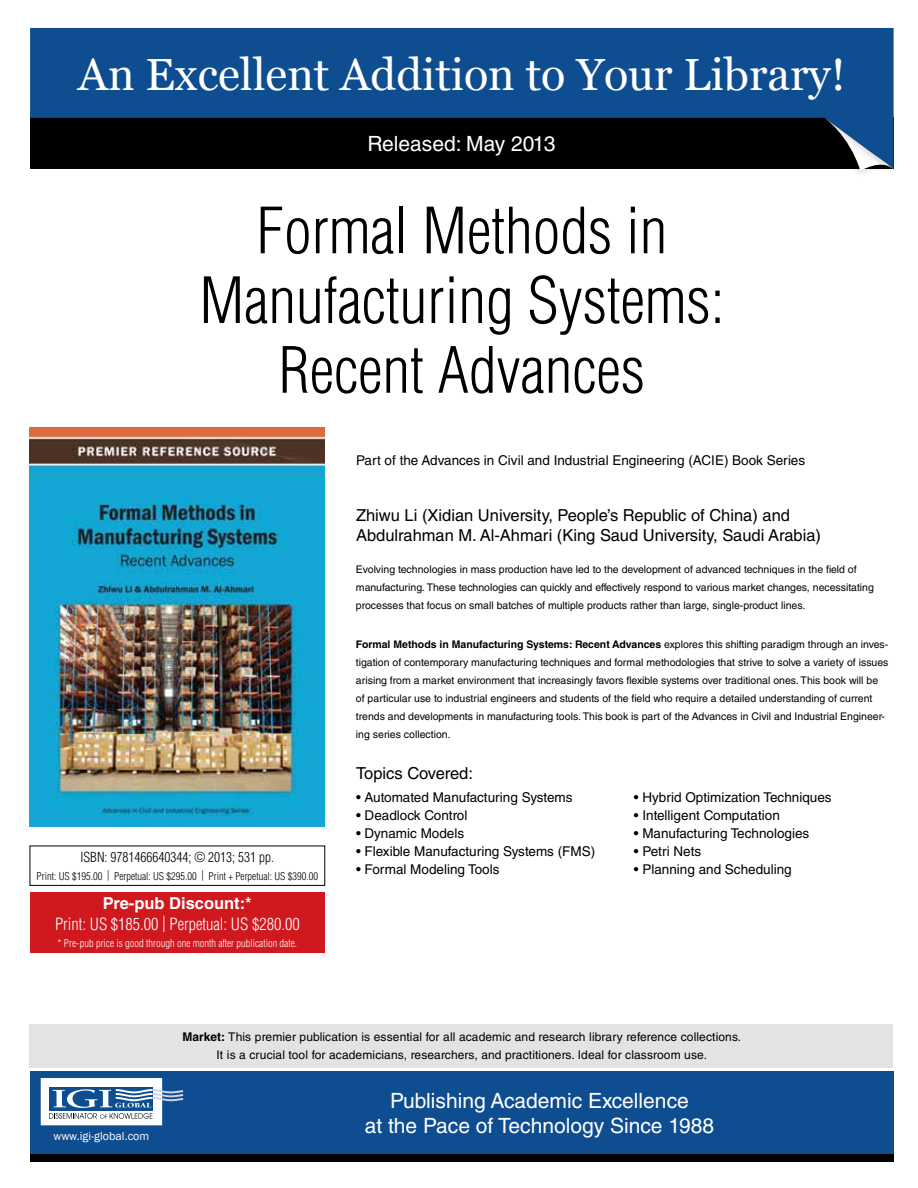
<style>
.page{position:relative;width:918px;height:1188px;background:#fff}
.page>*{position:absolute;margin:0;border:0;box-sizing:border-box;transform-origin:0 0}
.t1{font:300 condensed 62.25px/69.8px "Helvetica LT Std";color:#000;text-align:center}
.t2{font:45px "Vani";color:#fff}
.t3{font:21px/25.2px "Helvetica LT Std";color:#fff;text-align:center}
.t4{font:16.5px/19.8px "Helvetica LT Std";color:#000}
.t5{font:300 condensed 16.5px "Helvetica LT Std";color:#fff}
.t6{font:700 16.5px "Helvetica LT Std";color:#fff}
.t7{font:13.5px "Helvetica LT Std";color:#000}
.t8{font:300 condensed 13.5px "Helvetica LT Std";color:#000}
.t9{font:12px/18px "Helvetica LT Std";letter-spacing:.01em;color:#000;text-align:center}
.t10{font:12px "Franklin Gothic";color:#fff}
.t11{font:10.5px/18px "Helvetica LT Std";color:#000}
.t12{font:300 condensed 10.5px "Helvetica LT Std";color:#000}
.t13{font:300 condensed 10.5px "Helvetica LT Std";color:#fff}
.s1{font-weight:700}
</style>
<div class="page">
<div style="left:30px;top:846px;width:295px;height:40px;border:1px solid #000"></div>
<div style="left:30px;top:1154px;width:864px;height:8px;background:#000"></div>
<svg style="left:30px;top:28px;width:864px;height:141px;background:#09325f"></svg>
<div style="left:816px;top:114px;width:78px;height:63px;background:#000;opacity:.2"></div>
<svg style="left:824px;top:118px;width:69px;height:53px;background:#385574"></svg>
<div style="left:30px;top:1071px;width:864px;height:83px;background:#0f4d91"></div>
<div style="left:40px;top:1078px;width:123px;height:48px;background:#fff"></div>
<div style="left:40px;top:1077px;width:123px;height:49px;border:1px solid #0e4d90"></div>
<div style="left:49px;top:1087px;width:103px;height:23px;background:#0e4d90"></div>
<svg style="left:49px;top:1089px;width:134px;height:30px"></svg>
<div style="left:30px;top:892px;width:295px;height:60px;background:#d0181f"></div>
<img style="left:29px;top:428px;width:296px;height:399px">
<div style="left:29px;top:1024px;width:864px;height:44px;background:#e2e3e4"></div>
<h2 class="t2" style="left:78px;top:48px;width:769px">An Excellent Addition to Your Library!</h2>
<h3 class="t3" style="left:367px;top:131px;width:190px">Released: May 2013</h3>
<h1 class="t1" style="left:199px;top:196px;width:527px">Formal Methods in<br>Manufacturing Systems:<br>Recent Advances</h1>
<p class="t7" style="left:356px;top:452px;width:451px">Part of the Advances in Civil and Industrial Engineering (ACIE) Book Series</p>
<h3 class="t4" style="left:356px;top:506px;width:467px">Zhiwu Li (Xidian University, People’s Republic of China) and<br>Abdulrahman M. Al-Ahmari (King Saud University, Saudi Arabia)</h3>
<p class="t8" style="left:81px;top:848px;width:195px">ISBN: 9781466640344; © 2013; 531 pp.</p>
<p class="t12" style="left:37px;top:869px;width:283px">Print: US $195.00 | Perpetual: US $295.00 | Print + Perpetual: US $390.00</p>
<h3 class="t6" style="left:103px;top:893px;width:150px">Pre-pub Discount:*</h3>
<h3 class="t5" style="left:55px;top:914px;width:246px">Print: US $185.00 | Perpetual: US $280.00</h3>
<p class="t13" style="left:58px;top:936px;width:241px">* Pre-pub price is good through one month after publication date.</p>
<p class="t11" style="left:356px;top:560px;width:520px">Evolving technologies in mass production have led to the development of advanced techniques in the field of manufacturing. These technologies can quickly and effectively respond to various market changes, necessitating processes that focus on small batches of multiple products rather than large, single-product lines.</p>
<p class="t11" style="left:356px;top:635px;width:534px"><span class="s1">Formal Methods in Manufacturing Systems: Recent Advances</span> explores this shifting paradigm through an inves&shy;tigation of contemporary manufacturing techniques and formal methodologies that strive to solve a variety of issues arising from a market environment that increasingly favors flexible systems over traditional ones. This book will be of particular use to industrial engineers and students of the field who require a detailed understanding of current trends and developments in manufacturing tools. This book is part of the Advances in Civil and Industrial Engineer&shy;ing series collection.</p>
<h3 class="t4" style="left:356px;top:763px;width:118px">Topics Covered:</h3>
<p class="t7" style="left:356px;top:789px;width:218px">• Automated Manufacturing Systems</p>
<p class="t7" style="left:356px;top:807px;width:113px">• Deadlock Control</p>
<p class="t7" style="left:356px;top:825px;width:110px">• Dynamic Models</p>
<p class="t7" style="left:356px;top:843px;width:241px">• Flexible Manufacturing Systems (FMS)</p>
<p class="t7" style="left:356px;top:861px;width:145px">• Formal Modeling Tools</p>
<p class="t7" style="left:634px;top:789px;width:199px">• Hybrid Optimization Techniques</p>
<p class="t7" style="left:634px;top:807px;width:147px">• Intelligent Computation</p>
<p class="t7" style="left:634px;top:825px;width:177px">• Manufacturing Technologies</p>
<p class="t7" style="left:634px;top:843px;width:69px">• Petri Nets</p>
<p class="t7" style="left:634px;top:861px;width:159px">• Planning and Scheduling</p>
<p class="t10" style="left:53px;top:1128px;width:97px">www.igi-global.com</p>
<p class="t9" style="left:182px;top:1028px;width:560px"><span class="s1">Market:</span> This premier publication is essential for all academic and research library reference collections.<br>It is a crucial tool for academicians, researchers, and practitioners. Ideal for classroom use.</p>
<h3 class="t3" style="left:365px;top:1088px;width:351px">Publishing Academic Excellence<br>at the Pace of Technology Since 1988</h3>
</div>
